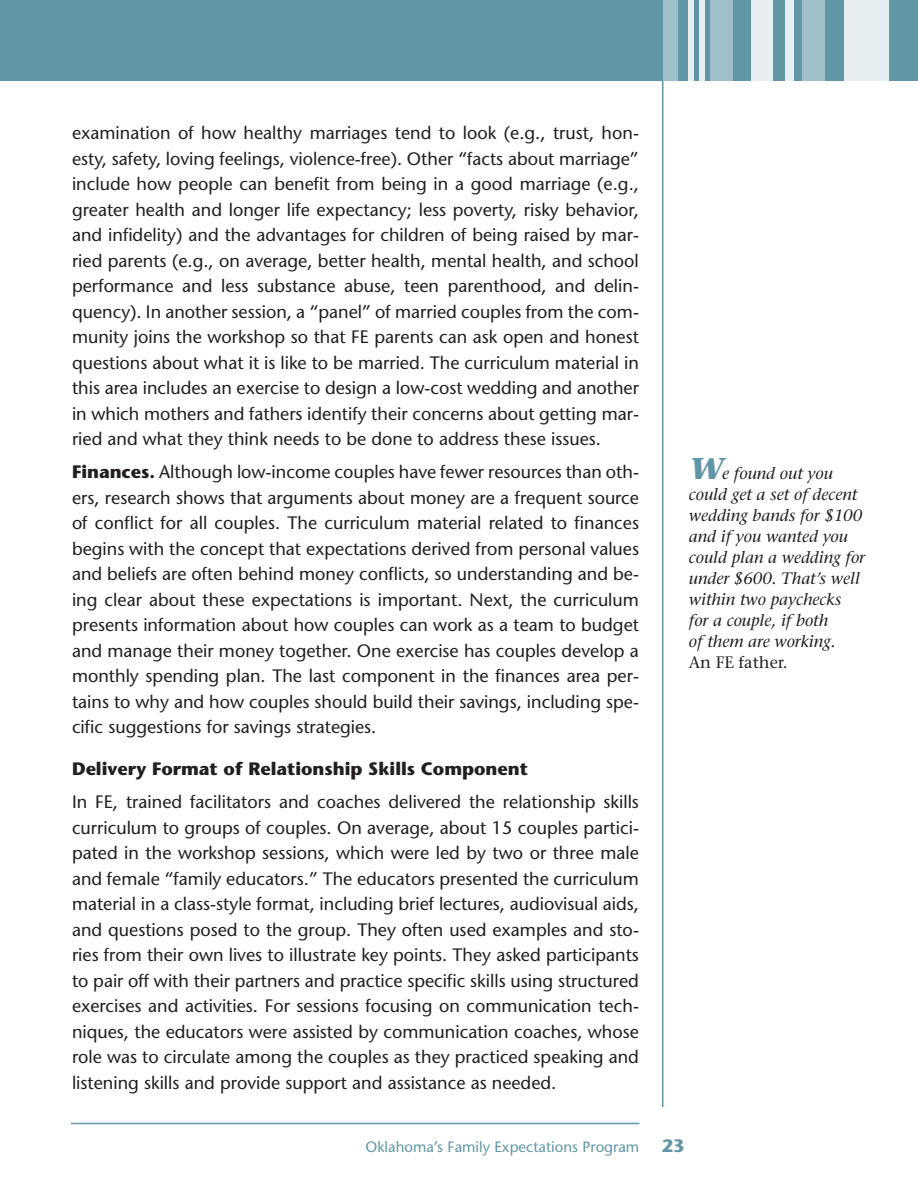
<style>
.page{position:relative;width:918px;height:1188px;background:#fff}
.page>*{position:absolute;margin:0;border:0;box-sizing:border-box;transform-origin:0 0}
.Body_text_w__bold_1s{font:500 18px/25.5px "Stone Sans Std";color:#231f20;text-align:justify}
.Body_text{font:500 18px/25.5px "Stone Sans Std";color:#231f20;text-align:justify}
.C_Head{font:700 18px "Stone Sans Std";color:#231f20}
.t1{font:700 18px "Stone Sans Std";color:#6196a6}
.Callout{font:italic 500 16.5px/21px "Stone Serif Std";color:#231f20}
.t2{font:500 15px "Stone Sans Std";color:#6196a6}
.s1{font-weight:700}
.s2{font-weight:700;font-size:30px;color:#6196a6}
.s3{font-style:normal}
</style>
<div class="page">
<hr style="left:71px;top:1123px;width:568px;height:1px;background:#6196a6">
<div style="left:0;top:0;width:918px;height:81px;background:#6196a6"></div>
<div style="left:803px;top:0;width:22px;height:81px;background:#9fbfc9"></div>
<svg style="left:663px;top:0;width:15px;height:92px"></svg>
<div style="left:710px;top:0;width:23px;height:81px;background:#9fbfc9"></div>
<div style="left:845px;top:0;width:44px;height:81px;background:#e6eef1"></div>
<div style="left:752px;top:0;width:21px;height:81px;background:#e6eef1"></div>
<svg style="left:785px;top:0;width:9px;height:81px"></svg>
<svg style="left:699px;top:0;width:6px;height:81px"></svg>
<svg style="left:689px;top:0;width:5px;height:81px"></svg>
<hr style="left:662px;top:81px;width:1px;height:1026px;background:#6196a6">
<p class="Body_text_w__bold_1s" style="left:72px;top:120px;width:569px">examination of how healthy marriages tend to look (e.g., trust, hon&shy;esty, safety, loving feelings, violence-free). Other “facts about marriage” include how people can benefit from being in a good marriage (e.g., greater health and longer life expectancy; less poverty, risky behavior, and infidelity) and the advantages for children of being raised by mar&shy;ried parents (e.g., on average, better health, mental health, and school performance and less substance abuse, teen parenthood, and delin&shy;quency). In another session, a “panel” of married couples from the com&shy;munity joins the workshop so that FE parents can ask open and honest questions about what it is like to be married. The curriculum material in this area includes an exercise to design a low-cost wedding and another in which mothers and fathers identify their concerns about getting mar&shy;ried and what they think needs to be done to address these issues.</p>
<p class="Body_text_w__bold_1s" style="left:72px;top:459px;width:569px"><span class="s1">Finances.</span> Although low-income couples have fewer resources than oth&shy;ers, research shows that arguments about money are a frequent source of conflict for all couples. The curriculum material related to finances begins with the concept that expectations derived from personal values and beliefs are often behind money conflicts, so understanding and be&shy;ing clear about these expectations is important. Next, the curriculum presents information about how couples can work as a team to budget and manage their money together. One exercise has couples develop a monthly spending plan. The last component in the finances area per&shy;tains to why and how couples should build their savings, including spe&shy;cific suggestions for savings strategies.</p>
<p class="C_Head" style="left:72px;top:758px;width:458px">Delivery Format of Relationship Skills Component</p>
<p class="Body_text" style="left:72px;top:789px;width:569px">In FE, trained facilitators and coaches delivered the relationship skills curriculum to groups of couples. On average, about 15 couples partici&shy;pated in the workshop sessions, which were led by two or three male and female “family educators.” The educators presented the curriculum material in a class-style format, including brief lectures, audiovisual aids, and questions posed to the group. They often used examples and sto&shy;ries from their own lives to illustrate key points. They asked participants to pair off with their partners and practice specific skills using structured exercises and activities. For sessions focusing on communication tech&shy;niques, the educators were assisted by communication coaches, whose role was to circulate among the couples as they practiced speaking and listening skills and provide support and assistance as needed.</p>
<p class="Callout" style="left:689px;top:463px;width:178px"><span class="s2">W</span>e found out you could get a set of decent wedding bands for $100 and if you wanted you could plan a wedding for under $600. That’s well within two paychecks for a couple, if both<br>of them are working.<br><span class="s3">An FE father.</span></p>
<p class="t2" style="left:366px;top:1138px;width:275px">Oklahoma’s Family Expectations Program</p>
<p class="t1" style="left:662px;top:1135px;width:24px">23</p>
</div>
